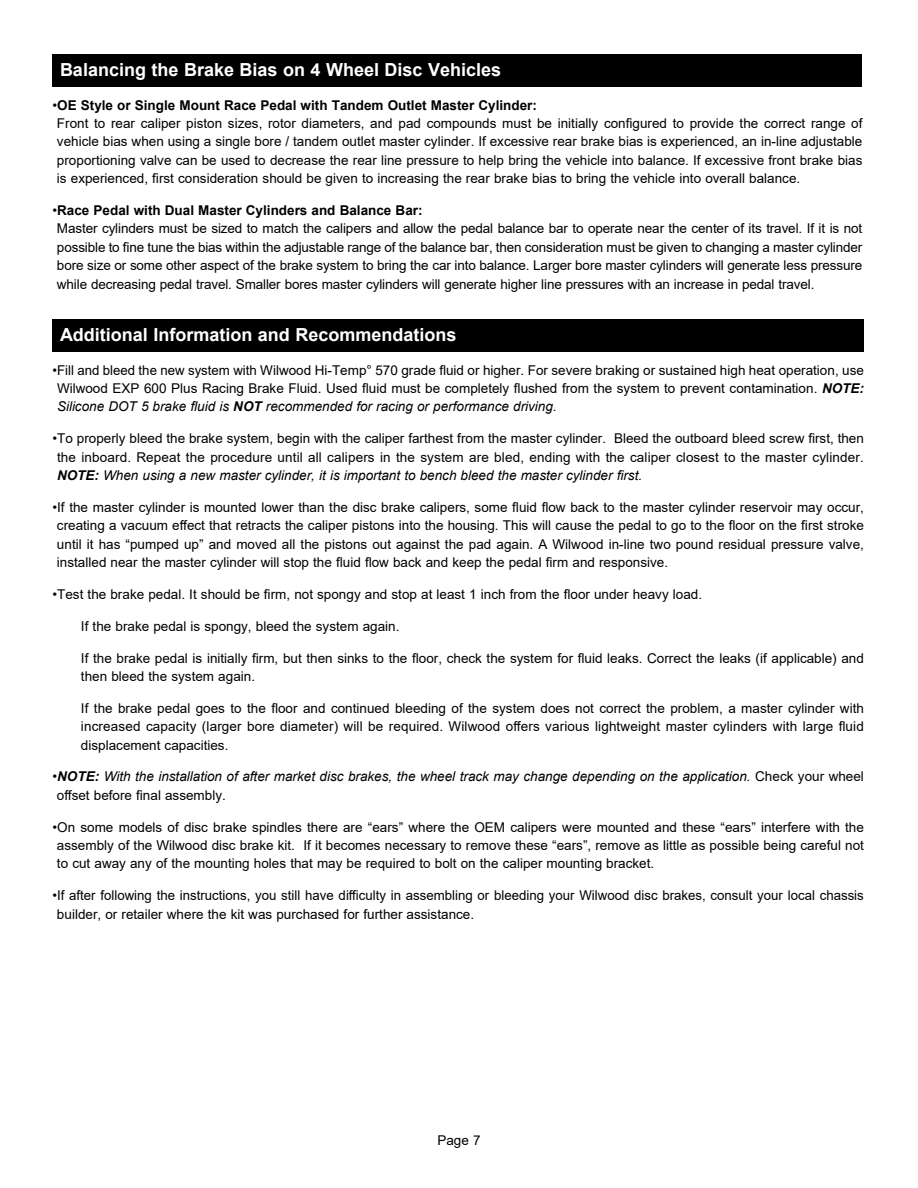
<style>
.page{position:relative;width:918px;height:1188px;background:#fff}
.page>*{position:absolute;margin:0;border:0;box-sizing:border-box;transform-origin:0 0}
.t1{font:700 18px "Arial";color:#fff}
.t2{font:13.5px/18.3px "Arial";color:#000;text-align:justify}
.t3{font:italic 13.5px/18.3px "Arial";color:#000}
.s1{font-weight:700}
.s2{font-weight:700;font-style:italic}
.s3{font-style:italic}
.s4{font-style:normal}
</style>
<div class="page">
<div style="left:52px;top:319px;width:812px;height:32px;background:#000"></div>
<div style="left:52px;top:54px;width:810px;height:32px;background:#000"></div>
<h1 class="t1" style="left:60px;top:57px;width:443px">Balancing the Brake Bias on 4 Wheel Disc Vehicles</h1>
<p class="t2" style="left:57px;top:96px;width:807px;text-align:left;text-indent:-4px">•<span class="s1">OE Style or Single Mount Race Pedal with Tandem Outlet Master Cylinder:<br></span>Front to rear caliper piston sizes, rotor diameters, and pad compounds must be initially configured to provide the correct range of vehicle bias when using a single bore / tandem outlet master cylinder. If excessive rear brake bias is experienced, an in-line adjustable proportioning valve can be used to decrease the rear line pressure to help bring the vehicle into balance. If excessive front brake bias is experienced, first consideration should be given to increasing the rear brake bias to bring the vehicle into overall balance.</p>
<p class="t2" style="left:57px;top:201px;width:807px;text-align:left;text-indent:-4px">•<span class="s1">Race Pedal with Dual Master Cylinders and Balance Bar:<br></span>Master cylinders must be sized to match the calipers and allow the pedal balance bar to operate near the center of its travel. If it is not possible to fine tune the bias within the adjustable range of the balance bar, then consideration must be given to changing a master cylinder bore size or some other aspect of the brake system to bring the car into balance. Larger bore master cylinders will generate less pressure while decreasing pedal travel. Smaller bores master cylinders will generate higher line pressures with an increase in pedal travel.</p>
<h1 class="t1" style="left:60px;top:322px;width:398px">Additional Information and Recommendations</h1>
<p class="t2" style="left:57px;top:361px;width:809px;text-indent:-5px">•Fill and bleed the new system with Wilwood Hi-Temp° 570 grade fluid or higher. For severe braking or sustained high heat operation, use Wilwood EXP 600 Plus Racing Brake Fluid. Used fluid must be completely flushed from the system to prevent contamination. <span class="s2">NOTE:<br></span><span class="s3">Silicone DOT 5 brake fluid is</span> <span class="s2">NOT</span> <span class="s3">recommended for racing or performance driving</span>.</p>
<p class="t2" style="left:57px;top:429px;width:809px;text-indent:-4px">•To properly bleed the brake system, begin with the caliper farthest from the master cylinder. Bleed the outboard bleed screw first, then the inboard. Repeat the procedure until all calipers in the system are bled, ending with the caliper closest to the master cylinder.<br><span class="s2">NOTE:</span> <span class="s3">When using a new master cylinder, it is important to bench bleed the master cylinder first.</span></p>
<p class="t2" style="left:57px;top:498px;width:808px;text-indent:-4px">•If the master cylinder is mounted lower than the disc brake calipers, some fluid flow back to the master cylinder reservoir may occur, creating a vacuum effect that retracts the caliper pistons into the housing. This will cause the pedal to go to the floor on the first stroke until it has “pumped up” and moved all the pistons out against the pad again. A Wilwood in-line two pound residual pressure valve, installed near the master cylinder will stop the fluid flow back and keep the pedal firm and responsive.</p>
<p class="t2" style="left:52px;top:585px;width:651px">•Test the brake pedal. It should be firm, not spongy and stop at least 1 inch from the floor under heavy load.</p>
<p class="t2" style="left:81px;top:617px;width:320px">If the brake pedal is spongy, bleed the system again.</p>
<p class="t2" style="left:81px;top:649px;width:784px">If the brake pedal is initially firm, but then sinks to the floor, check the system for fluid leaks. Correct the leaks (if applicable) and then bleed the system again.</p>
<p class="t2" style="left:81px;top:699px;width:784px">If the brake pedal goes to the floor and continued bleeding of the system does not correct the problem, a master cylinder with increased capacity (larger bore diameter) will be required. Wilwood offers various lightweight master cylinders with large fluid displacement capacities.</p>
<p class="t3" style="left:57px;top:768px;width:808px;text-indent:-4px"><span class="s4">•</span><span class="s1">NOTE:</span> With the installation of after market disc brakes, the wheel track may change depending on the application. <span class="s4">Check your wheel offset before final assembly.</span></p>
<p class="t2" style="left:57px;top:818px;width:808px;text-indent:-4px">•On some models of disc brake spindles there are “ears” where the OEM calipers were mounted and these “ears” interfere with the assembly of the Wilwood disc brake kit. If it becomes necessary to remove these “ears”, remove as little as possible being careful not to cut away any of the mounting holes that may be required to bolt on the caliper mounting bracket.</p>
<p class="t2" style="left:57px;top:886px;width:808px;text-indent:-4px">•If after following the instructions, you still have difficulty in assembling or bleeding your Wilwood disc brakes, consult your local chassis builder, or retailer where the kit was purchased for further assistance.</p>
<p class="t2" style="left:437px;top:1131px;width:45px">Page 7</p>
</div>
